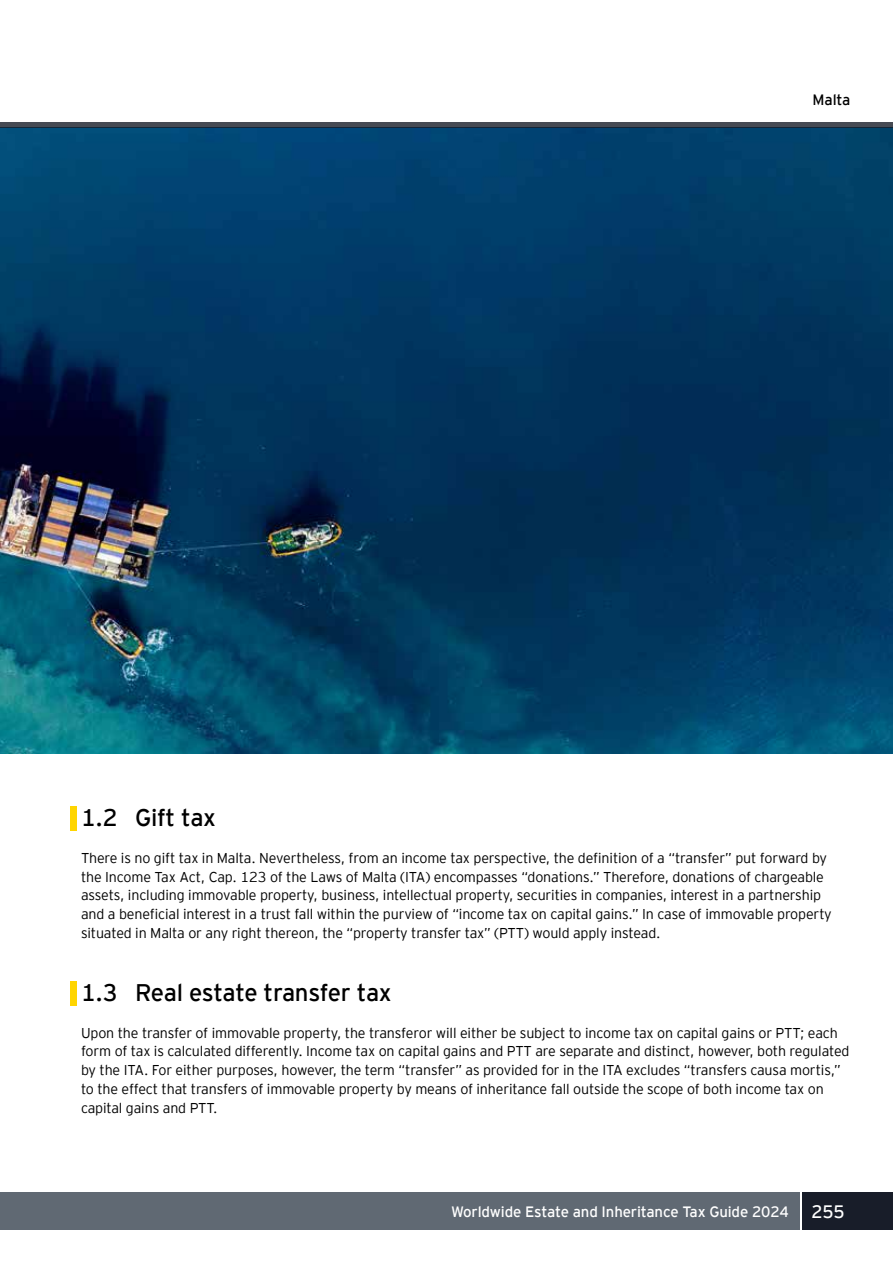
<style>
.page{position:relative;width:893px;height:1263px;background:#fff}
.page>*{position:absolute;margin:0;border:0;box-sizing:border-box;transform-origin:0 0}
.t1{font:300 24px "EY Interstate";letter-spacing:-.015em;color:#000}
.t2{font:18px "EY Interstate";color:#fff}
.t3{font:15px "EY Interstate";letter-spacing:-.01em;color:#fff}
.t4{font:15px "EY Interstate";letter-spacing:-.01em;color:#000}
.t5{font:300 14.25px/18.8px "EY Interstate";letter-spacing:-.01em;color:#000}
</style>
<div class="page">
<svg style="left:0;top:1192px;width:893px;height:38px;background:#59616b"></svg>
<img style="left:0;top:128px;width:893px;height:625px">
<div style="left:70px;top:807px;width:7px;height:24px;background:#ffd500"></div>
<div style="left:70px;top:981px;width:7px;height:24px;background:#ffd500"></div>
<div style="left:0;top:122px;width:893px;height:6px;background:#464a53"></div>
<p class="t4" style="left:813px;top:89px;width:39px">Malta</p>
<h1 class="t1" style="left:81px;top:800px;width:137px">1.2 Gift tax</h1>
<p class="t5" style="left:81px;top:847px;width:752px">There is no gift tax in Malta. Nevertheless, from an income tax perspective, the definition of a “transfer” put forward by the Income Tax Act, Cap. 123 of the Laws of Malta (ITA) encompasses “donations.” Therefore, donations of chargeable assets, including immovable property, business, intellectual property, securities in companies, interest in a partnership and a beneficial interest in a trust fall within the purview of “income tax on capital gains.” In case of immovable property situated in Malta or any right thereon, the “property transfer tax” (PTT) would apply instead.</p>
<h1 class="t1" style="left:81px;top:975px;width:312px">1.3 Real estate transfer tax</h1>
<p class="t5" style="left:81px;top:1022px;width:770px">Upon the transfer of immovable property, the transferor will either be subject to income tax on capital gains or PTT; each form of tax is calculated differently. Income tax on capital gains and PTT are separate and distinct, however, both regulated by the ITA. For either purposes, however, the term “transfer” as provided for in the ITA excludes “transfers causa mortis,” to the effect that transfers of immovable property by means of inheritance fall outside the scope of both income tax on capital gains and PTT.</p>
<p class="t3" style="left:451px;top:1201px;width:339px">Worldwide Estate and Inheritance Tax Guide 2024</p>
<p class="t2" style="left:811px;top:1199px;width:35px">255</p>
</div>
